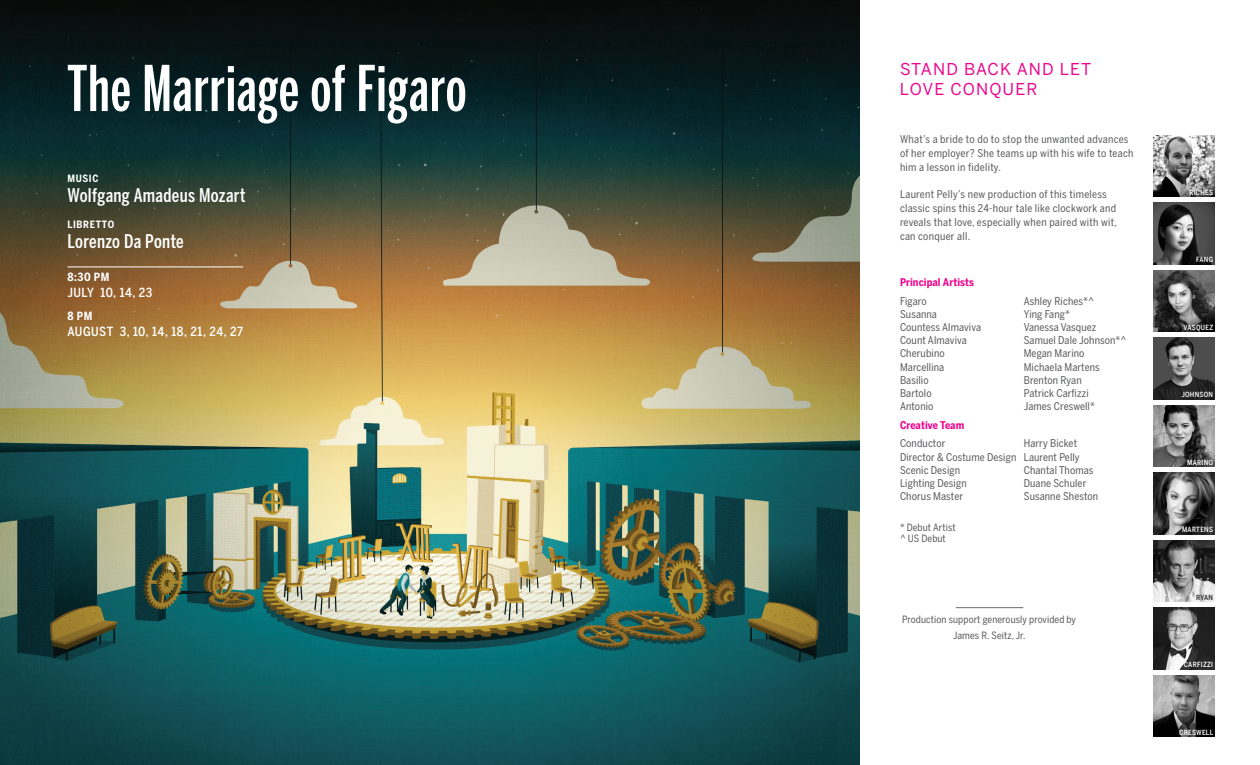
<style>
.page{position:relative;width:1260px;height:765px;background:#fff}
.page>*{position:absolute;margin:0;border:0;box-sizing:border-box;transform-origin:0 0}
._2021_Opera_LARGE{font:500 62.5px "Benton Sans Extra Compressed";letter-spacing:.015em;color:#fff}
._2021_Composer{font:500 18.75px "Benton Sans Compressed";letter-spacing:.015em;color:#fff}
.HEAD_4{font:16.25px/20px "Benton Sans";letter-spacing:.07em;color:#ed028c}
._2021_Dates{font:500 12.5px "Benton Sans Condensed";letter-spacing:.035em;color:#fff}
._2021_Hour{font:700 11.25px "Benton Sans Condensed";color:#fff}
.BODY__singers{font:10.62px/13.1px "Benton Sans Condensed";letter-spacing:.01em;color:#57585a}
.BODY{font:10.62px/13.8px "Benton Sans Condensed";letter-spacing:.025em;color:#57585a}
.BODY__singers_BOLD{font:700 10.62px "Benton Sans Condensed";letter-spacing:.01em;color:#ed028c}
.BODY__sponsors{font:10px "Benton Sans Condensed";letter-spacing:.01em;color:#57585a}
.BODY__singers-2{font:10px/11.9px "Benton Sans Condensed";letter-spacing:.01em;color:#57585a}
._2021_Descripter{font:700 10px "Benton Sans Condensed";letter-spacing:.06em;color:#fff}
.HEADSHOTS{font:500 7.12px "Benton Sans Condensed";letter-spacing:.04em;color:#fff}
.t1{font:500 7.12px "Benton Sans Condensed";color:#231f20}
</style>
<div class="page">
<img style="left:0;top:0;width:859px;height:765px">
<hr style="left:956px;top:607px;width:67px;height:1px;background:#6c6d70">
<hr style="left:68px;top:267px;width:175px;height:1px;background:#fff">
<img style="left:1153px;top:135px;width:62px;height:62px">
<img style="left:1153px;top:202px;width:62px;height:62px">
<img style="left:1153px;top:270px;width:62px;height:62px">
<img style="left:1153px;top:338px;width:62px;height:61px">
<img style="left:1153px;top:405px;width:62px;height:62px">
<img style="left:1153px;top:472px;width:62px;height:62px">
<img style="left:1153px;top:540px;width:62px;height:62px">
<img style="left:1153px;top:608px;width:62px;height:61px">
<img style="left:1153px;top:675px;width:62px;height:62px">
<h1 class="_2021_Opera_LARGE" style="left:68px;top:50px;width:401px">The Marriage of Figaro</h1>
<p class="_2021_Descripter" style="left:68px;top:172px;width:32px">MUSIC</p>
<p class="_2021_Composer" style="left:68px;top:184px;width:180px">Wolfgang Amadeus Mozart</p>
<p class="_2021_Descripter" style="left:68px;top:218px;width:48px">LIBRETTO</p>
<p class="_2021_Composer" style="left:68px;top:230px;width:118px">Lorenzo Da Ponte</p>
<h1 class="_2021_Hour" style="left:68px;top:270px;width:43px">8:30 PM</h1>
<p class="_2021_Dates" style="left:68px;top:284px;width:86px">JULY 10, 14, 23</p>
<h1 class="_2021_Hour" style="left:68px;top:309px;width:26px">8 PM</h1>
<p class="_2021_Dates" style="left:68px;top:324px;width:177px">AUGUST 3, 10, 14, 18, 21, 24, 27</p>
<h1 class="HEAD_4" style="left:900px;top:59px;width:193px">STAND BACK AND LET<br>LOVE CONQUER</h1>
<p class="BODY" style="left:900px;top:133px;width:235px">What’s a bride to do to stop the unwanted advances of her employer? She teams up with his wife to teach him a lesson in fidelity.</p>
<p class="BODY" style="left:900px;top:188px;width:219px">Laurent Pelly’s new production of this timeless classic spins this 24-hour tale like clockwork and reveals that love, especially when paired with wit, can conquer all.</p>
<h1 class="BODY__singers_BOLD" style="left:900px;top:276px;width:76px">Principal Artists</h1>
<p class="BODY__singers" style="left:900px;top:295px;width:28px">Figaro</p>
<p class="BODY__singers" style="left:1024px;top:295px;width:72px">Ashley Riches*^</p>
<p class="BODY__singers" style="left:900px;top:308px;width:38px">Susanna</p>
<p class="BODY__singers" style="left:1024px;top:308px;width:48px">Ying Fang*</p>
<p class="BODY__singers" style="left:900px;top:321px;width:83px">Countess Almaviva</p>
<p class="BODY__singers" style="left:1024px;top:321px;width:74px">Vanessa Vasquez</p>
<p class="BODY__singers" style="left:900px;top:334px;width:68px">Count Almaviva</p>
<p class="BODY__singers" style="left:1024px;top:334px;width:104px">Samuel Dale Johnson*^</p>
<p class="BODY__singers" style="left:900px;top:347px;width:46px">Cherubino</p>
<p class="BODY__singers" style="left:1024px;top:347px;width:62px">Megan Marino</p>
<p class="BODY__singers" style="left:900px;top:360px;width:46px">Marcellina</p>
<p class="BODY__singers" style="left:1024px;top:360px;width:78px">Michaela Martens</p>
<p class="BODY__singers" style="left:900px;top:373px;width:30px">Basilio</p>
<p class="BODY__singers" style="left:1024px;top:373px;width:59px">Brenton Ryan</p>
<p class="BODY__singers" style="left:900px;top:386px;width:33px">Bartolo</p>
<p class="BODY__singers" style="left:1024px;top:386px;width:67px">Patrick Carfizzi</p>
<p class="BODY__singers" style="left:900px;top:400px;width:35px">Antonio</p>
<p class="BODY__singers" style="left:1024px;top:400px;width:73px">James Creswell*</p>
<h1 class="BODY__singers_BOLD" style="left:900px;top:418px;width:66px">Creative Team</h1>
<p class="BODY__singers" style="left:900px;top:437px;width:47px">Conductor</p>
<p class="BODY__singers" style="left:900px;top:437px;width:181px;text-indent:124px">Harry Bicket<br>Director &amp; Costume Design Laurent Pelly<br>Scenic Design</p>
<p class="BODY__singers" style="left:1024px;top:463px;width:71px">Chantal Thomas</p>
<p class="BODY__singers" style="left:900px;top:476px;width:68px">Lighting Design</p>
<p class="BODY__singers" style="left:1024px;top:476px;width:64px">Duane Schuler</p>
<p class="BODY__singers" style="left:900px;top:490px;width:65px">Chorus Master</p>
<p class="BODY__singers" style="left:1024px;top:490px;width:76px">Susanne Sheston</p>
<p class="BODY__singers-2" style="left:900px;top:521px;width:57px">* Debut Artist ^ US Debut</p>
<p class="BODY__sponsors" style="left:902px;top:614px;width:176px">Production support generously provided by</p>
<p class="BODY__sponsors" style="left:953px;top:629px;width:74px">James R. Seitz, Jr.</p>
<p class="HEADSHOTS" style="left:1189px;top:188px;width:25px">RICHES</p>
<p class="HEADSHOTS" style="left:1196px;top:255px;width:18px">FANG</p>
<p class="HEADSHOTS" style="left:1184px;top:323px;width:31px">VASQUEZ</p>
<p class="HEADSHOTS" style="left:1182px;top:390px;width:33px">JOHNSON</p>
<p class="HEADSHOTS" style="left:1187px;top:458px;width:27px">MARINO</p>
<p class="HEADSHOTS" style="left:1182px;top:525px;width:33px">MARTENS</p>
<p class="t1" style="left:1196px;top:593px;width:18px">RYAN</p>
<p class="HEADSHOTS" style="left:1184px;top:660px;width:31px">CARFIZZI</p>
<p class="HEADSHOTS" style="left:1179px;top:728px;width:36px">CRESWELL</p>
</div>
